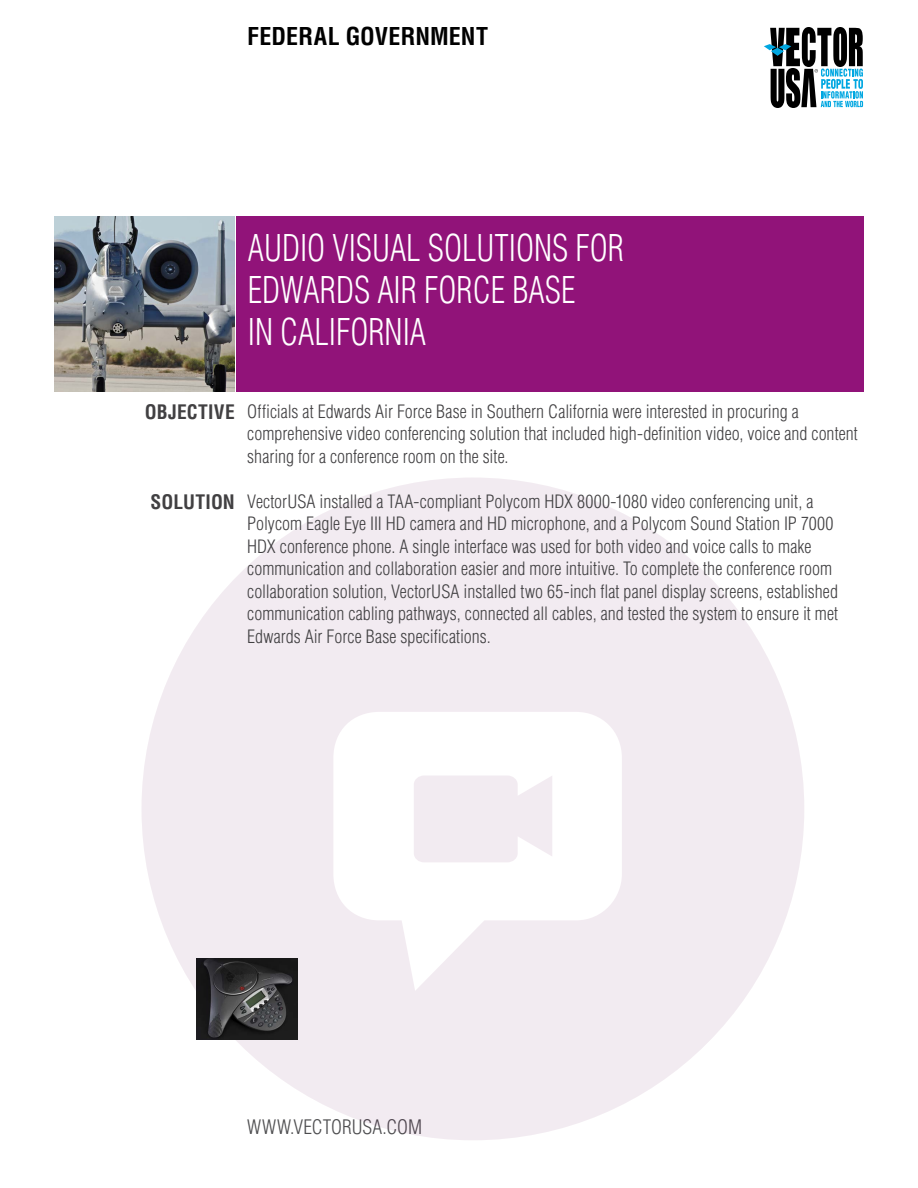
<style>
.page{position:relative;width:918px;height:1188px;background:#fff}
.page>*{position:absolute;margin:0;border:0;box-sizing:border-box;transform-origin:0 0}
.t1{font:300 condensed 36px/42px "Helvetica LT Std";color:#fff;scale:.9 1}
.t2{font:700 condensed 24px "Helvetica LT Std";letter-spacing:.005em;color:#000}
.t3{font:300 condensed 19.5px "Helvetica LT Std";color:#4d4d4f}
.t4{font:700 condensed 19.5px "Helvetica LT Std";letter-spacing:.005em;color:#414042}
.t5{font:300 condensed 18px/22.5px "Helvetica LT Std";color:#414042}
</style>
<div class="page">
<svg style="left:764px;top:27px;width:99px;height:81px"></svg>
<div style="left:141px;top:477px;width:663px;height:663px;background:#f2ebf1;border-radius:50%"></div>
<svg style="left:333px;top:712px;width:289px;height:278px;fill:#fff"></svg>
<img style="left:197px;top:958px;width:101px;height:82px">
<div style="left:237px;top:216px;width:627px;height:176px;background:#911379"></div>
<img style="left:54px;top:216px;width:181px;height:176px">
<h2 class="t2" style="left:247px;top:22px;width:242px">FEDERAL GOVERNMENT</h2>
<h1 class="t1" style="left:248px;top:227px;width:420px">AUDIO VISUAL SOLUTIONS FOR<br>EDWARDS AIR FORCE BASE<br>IN CALIFORNIA</h1>
<p class="t4" style="left:145px;top:400px;width:91px">OBJECTIVE</p>
<p class="t4" style="left:151px;top:490px;width:86px">SOLUTION</p>
<p class="t5" style="left:247px;top:400px;width:612px">Officials at Edwards Air Force Base in Southern California were interested in procuring a comprehensive video conferencing solution that included high-definition video, voice and content sharing for a conference room on the site.</p>
<p class="t5" style="left:247px;top:490px;width:592px">VectorUSA installed a TAA-compliant Polycom HDX 8000-1080 video conferencing unit, a Polycom Eagle Eye III HD camera and HD microphone, and a Polycom Sound Station IP 7000<br>HDX conference phone. A single interface was used for both video and voice calls to make communication and collaboration easier and more intuitive. To complete the conference room collaboration solution, VectorUSA installed two 65-inch flat panel display screens, established communication cabling pathways, connected all cables, and tested the system to ensure it met Edwards Air Force Base specifications.</p>
<p class="t3" style="left:247px;top:1115px;width:176px">WWW.VECTORUSA.COM</p>
</div>
